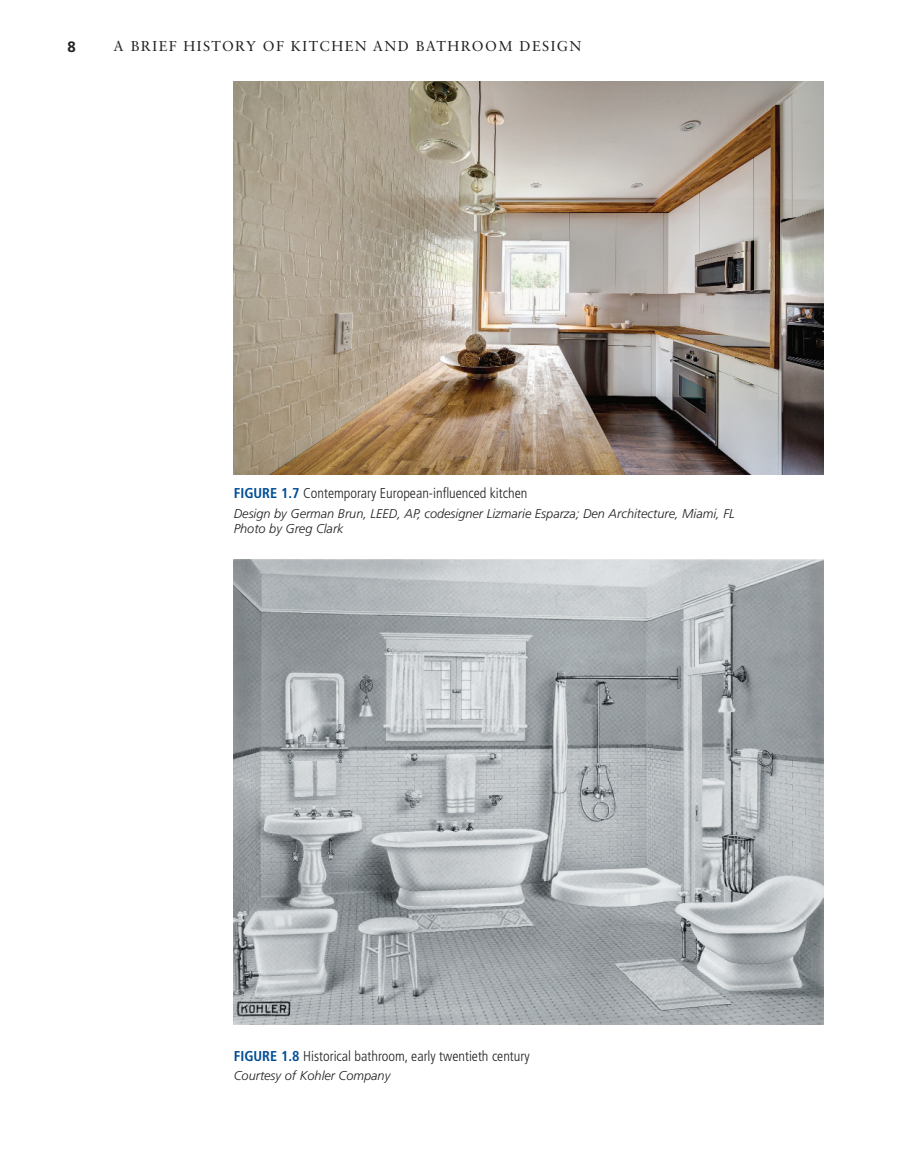
<style>
.page{position:relative;width:918px;height:1175px;background:#fff}
.page>*{position:absolute;margin:0;border:0;box-sizing:border-box;transform-origin:0 0}
.t1{font:700 15px "Frutiger LT Std";color:#231f20}
.t2{font:300 condensed 14.25px "Frutiger LT Std";color:#231f20}
.t3{font:14.25px "Sabon LT Std";letter-spacing:.1em;color:#231f20}
.t4{font:italic 300 12.75px/15px "Frutiger LT Std";color:#231f20}
.s1{font-weight:700;color:#014d95}
</style>
<div class="page">
<img style="left:234px;top:81px;width:590px;height:393px">
<img style="left:234px;top:559px;width:589px;height:465px">
<p class="t1" style="left:68px;top:38px;width:10px">8</p>
<p class="t3" style="left:114px;top:38px;width:469px">A BRIEF HISTORY OF KITCHEN AND BATHROOM DESIGN</p>
<p class="t2" style="left:234px;top:485px;width:295px"><span class="s1">FIGURE 1.7</span> Contemporary European‐influenced kitchen</p>
<p class="t4" style="left:234px;top:506px;width:502px">Design by German Brun, LEED, AP, codesigner Lizmarie Esparza; Den Architecture, Miami, FL<br>Photo by Greg Clark</p>
<p class="t2" style="left:234px;top:1047px;width:297px"><span class="s1">FIGURE 1.8</span> Historical bathroom, early twentieth century</p>
<p class="t4" style="left:234px;top:1068px;width:158px">Courtesy of Kohler Company</p>
</div>
